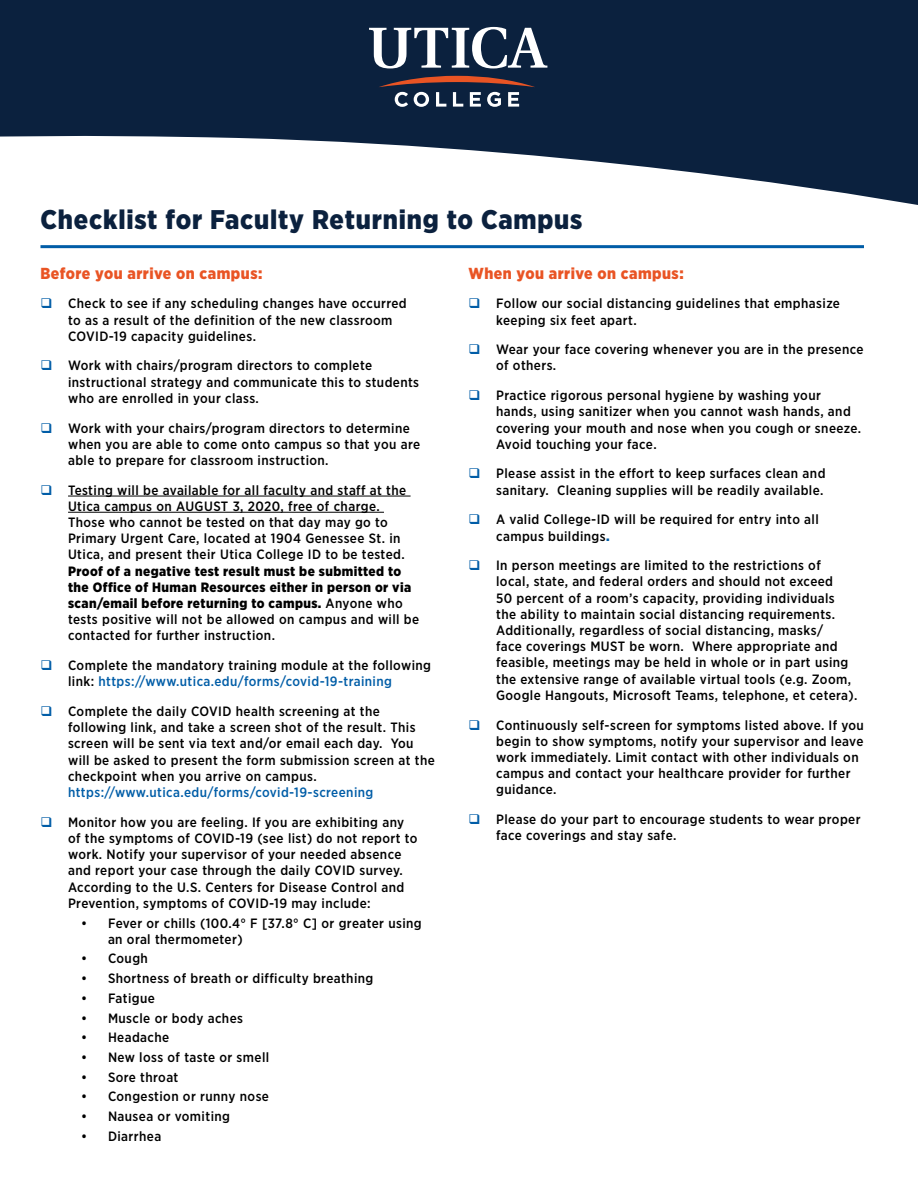
<style>
.page{position:relative;width:918px;height:1188px;background:#fff}
.page>*{position:absolute;margin:0;border:0;box-sizing:border-box;transform-origin:0 0}
.t1{font:900 27px "Gotham Narrow";letter-spacing:.03em;color:#0b213e}
.t2{font:900 15.9px "Gotham Narrow";letter-spacing:.03em;color:#e95424}
.t3{font:500 13.5px/16.2px "Gotham Narrow";letter-spacing:.03em;color:#000}
.t4{font:900 13.5px/16.2px "Gotham Narrow";letter-spacing:.03em;color:#000}
.t5{font:500 13.5px "Gotham Narrow";letter-spacing:.03em;color:#015da7}
.s1{color:#015da7}
.s2{font-weight:500}
.s3{font-weight:900;color:#015da7}
</style>
<div class="page">
<svg style="left:0;top:0;width:918px;height:205px;fill:#0b213e"></svg>
<hr style="left:68px;top:496px;width:343px;height:1px;background:#000">
<hr style="left:68px;top:512px;width:316px;height:1px;background:#000">
<svg style="left:369px;top:27px;width:178px;height:41px"></svg>
<svg style="left:379px;top:76px;width:156px;height:31px"></svg>
<hr style="left:40px;top:245px;width:824px;height:3px;background:#015da7">
<h1 class="t1" style="left:40px;top:202px;width:543px">Checklist for Faculty Returning to Campus</h1>
<p class="t2" style="left:40px;top:263px;width:223px">Before you arrive on campus:</p>
<p class="t3" style="left:68px;top:295px;width:340px;text-indent:-28px"><span class="s1">❑</span> Check to see if any scheduling changes have occurred to as a result of the definition of the new classroom<br>COVID-19 capacity guidelines.</p>
<p class="t3" style="left:68px;top:357px;width:353px;text-indent:-28px"><span class="s1">❑</span> Work with chairs/program directors to complete instructional strategy and communicate this to students who are enrolled in your class.</p>
<p class="t3" style="left:68px;top:420px;width:354px;text-indent:-28px"><span class="s1">❑</span> Work with your chairs/program directors to determine when you are able to come onto campus so that you are able to prepare for classroom instruction.</p>
<p class="t3" style="left:68px;top:482px;width:340px;text-indent:-28px"><span class="s1">❑</span> Testing will be available for all faculty and staff at the Utica campus on AUGUST 3, 2020, free of charge.<br>Those who cannot be tested on that day may go to Primary Urgent Care, located at 1904 Genessee St. in Utica, and present their Utica College ID to be tested.</p>
<p class="t4" style="left:68px;top:563px;width:353px">Proof of a negative test result must be submitted to the Office of Human Resources either in person or via scan/email before returning to campus. <span class="s2">Anyone who tests positive will not be allowed on campus and will be contacted for further instruction.</span></p>
<p class="t3" style="left:68px;top:657px;width:365px;text-indent:-28px"><span class="s1">❑</span> Complete the mandatory training module at the following link: <span class="s1">https://www.utica.edu/forms/covid-19-training</span></p>
<p class="t3" style="left:68px;top:703px;width:368px;text-indent:-28px"><span class="s1">❑</span> Complete the daily COVID health screening at the following link, and take a screen shot of the result. This screen will be sent via text and/or email each day. You will be asked to present the form submission screen at the checkpoint when you arrive on campus.</p>
<p class="t5" style="left:68px;top:784px;width:307px">https://www.utica.edu/forms/covid-19-screening</p>
<p class="t3" style="left:68px;top:814px;width:351px;text-indent:-28px"><span class="s1">❑</span> Monitor how you are feeling. If you are exhibiting any of the symptoms of COVID-19 (see list) do not report to work. Notify your supervisor of your needed absence and report your case through the daily COVID survey.<br>According to the U.S. Centers for Disease Control and Prevention, symptoms of COVID-19 may include:</p>
<p class="t3" style="left:108px;top:914px;width:315px;text-indent:-27px">• Fever or chills (100.4° F [37.8° C] or greater using an oral thermometer)</p>
<p class="t3" style="left:81px;top:950px;width:68px">• Cough</p>
<p class="t3" style="left:81px;top:970px;width:294px">• Shortness of breath or difficulty breathing</p>
<p class="t3" style="left:81px;top:990px;width:75px">• Fatigue</p>
<p class="t3" style="left:81px;top:1010px;width:164px">• Muscle or body aches</p>
<p class="t3" style="left:81px;top:1029px;width:90px">• Headache</p>
<p class="t3" style="left:81px;top:1049px;width:190px">• New loss of taste or smell</p>
<p class="t3" style="left:81px;top:1069px;width:99px">• Sore throat</p>
<p class="t3" style="left:81px;top:1088px;width:190px">• Congestion or runny nose</p>
<p class="t3" style="left:81px;top:1108px;width:151px">• Nausea or vomiting</p>
<p class="t3" style="left:81px;top:1128px;width:82px">• Diarrhea</p>
<p class="t2" style="left:469px;top:263px;width:217px">When you arrive on campus:</p>
<p class="t3" style="left:496px;top:295px;width:345px;text-indent:-28px"><span class="s1">❑</span> Follow our social distancing guidelines that emphasize keeping six feet apart.</p>
<p class="t3" style="left:496px;top:341px;width:369px;text-indent:-28px"><span class="s1">❑</span> Wear your face covering whenever you are in the presence of others.</p>
<p class="t3" style="left:496px;top:387px;width:367px;text-indent:-28px"><span class="s1">❑</span> Practice rigorous personal hygiene by washing your hands, using sanitizer when you cannot wash hands, and covering your mouth and nose when you cough or sneeze.<br>Avoid touching your face.</p>
<p class="t3" style="left:469px;top:465px;width:358px;text-align:right"><span class="s1">❑</span> Please assist in the effort to keep surfaces clean and sanitary. Cleaning supplies will be readily available.</p>
<p class="t3" style="left:496px;top:511px;width:324px;text-indent:-28px"><span class="s1">❑</span> A valid College-ID will be required for entry into all campus buildings<span class="s3">.</span></p>
<p class="t3" style="left:496px;top:557px;width:363px;text-indent:-28px"><span class="s1">❑</span> In person meetings are limited to the restrictions of<br>local, state, and federal orders and should not exceed<br>50 percent of a room’s capacity, providing individuals the ability to maintain social distancing requirements.<br>Additionally, regardless of social distancing, masks/<br>face coverings MUST be worn. Where appropriate and feasible, meetings may be held in whole or in part using the extensive range of available virtual tools (e.g. Zoom, Google Hangouts, Microsoft Teams, telephone, et cetera).</p>
<p class="t3" style="left:496px;top:717px;width:369px;text-indent:-28px"><span class="s1">❑</span> Continuously self-screen for symptoms listed above. If you begin to show symptoms, notify your supervisor and leave work immediately. Limit contact with other individuals on campus and contact your healthcare provider for further guidance.</p>
<p class="t3" style="left:496px;top:811px;width:366px;text-indent:-28px"><span class="s1">❑</span> Please do your part to encourage students to wear proper face coverings and stay safe.</p>
</div>
